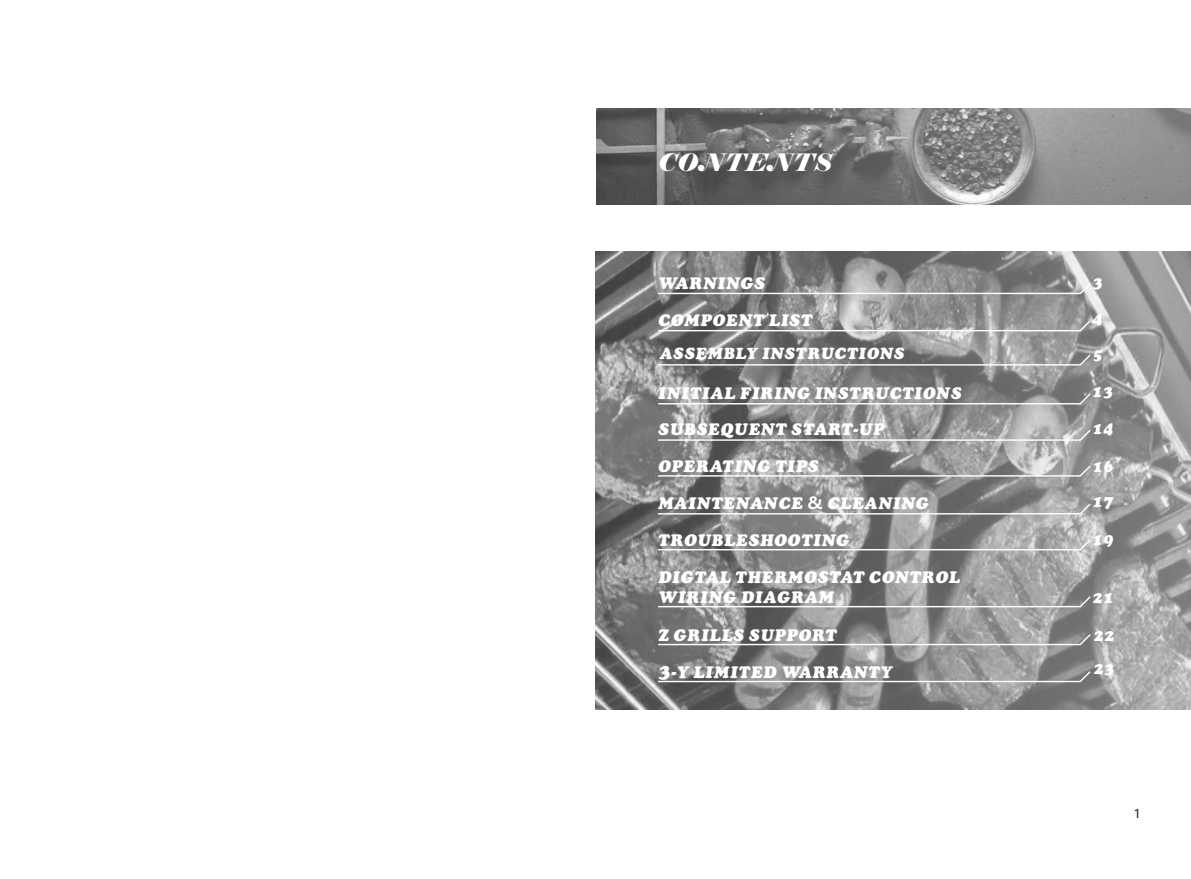
<style>
.page{position:relative;width:1191px;height:879px;background:#fff}
.page>*{position:absolute;margin:0;border:0;box-sizing:border-box;transform-origin:0 0}
.t1{font:italic 24px "Elephant";letter-spacing:.05em;color:#fff}
.t2{font:italic 700 16.5px/20.2px "Cooper Black Std";letter-spacing:.06em;color:#fff}
.t3{font:italic 700 16px "Cooper Black Std";letter-spacing:.06em;color:#fff}
.t4{font:12px "Microsoft Ya Hei";color:#231916}
.s1{font-family:"Microsoft Ya Hei";font-style:normal}
.s2{font-size:20px}
</style>
<div class="page">
<img style="left:595px;top:252px;width:596px;height:457px">
<img style="left:596px;top:108px;width:595px;height:96px">
<svg style="left:656px;top:281px;width:436px;height:14px;background:#989898"></svg>
<svg style="left:656px;top:319px;width:436px;height:13px;background:#9e9e9e"></svg>
<svg style="left:656px;top:353px;width:436px;height:13px;background:#888"></svg>
<svg style="left:656px;top:392px;width:436px;height:13px;background:#969696"></svg>
<svg style="left:656px;top:428px;width:436px;height:13px;background:#9d9d9d"></svg>
<svg style="left:656px;top:464px;width:436px;height:13px;background:#9e9e9e"></svg>
<svg style="left:656px;top:502px;width:436px;height:13px;background:#949494"></svg>
<svg style="left:656px;top:538px;width:436px;height:13px;background:#989898"></svg>
<svg style="left:656px;top:595px;width:436px;height:13px;background:#989898"></svg>
<svg style="left:656px;top:632px;width:436px;height:14px;background:#989898"></svg>
<svg style="left:656px;top:669px;width:436px;height:14px;background:#929292"></svg>
<h1 class="t1" style="left:658px;top:148px;width:175px">CONTENTS</h1>
<p class="t2" style="left:658px;top:276px;width:108px">WARNINGS</p>
<p class="t2" style="left:658px;top:312px;width:155px">COMPOENT LIST</p>
<p class="t2" style="left:1092px;top:274px;width:11px">3</p>
<p class="t2" style="left:1092px;top:311px;width:11px">4</p>
<p class="t3" style="left:660px;top:348px;width:246px">ASSEMBLY INSTRUCTIONS</p>
<p class="t2" style="left:1092px;top:347px;width:11px">5</p>
<p class="t2" style="left:658px;top:385px;width:305px">INITIAL FIRING INSTRUCTIONS</p>
<p class="t2" style="left:658px;top:422px;width:227px">SUBSEQUENT START-UP</p>
<p class="t2" style="left:658px;top:458px;width:162px">OPERATING TIPS</p>
<p class="t2" style="left:658px;top:495px;width:272px">MAINTENANCE <span class="s1">&amp;</span> CLEANING</p>
<p class="t2" style="left:658px;top:533px;width:192px">TROUBLESHOOTING</p>
<p class="t2" style="left:658px;top:570px;width:303px">DIGTAL THERMOSTAT CONTROL<br>WIRING DIAGRAM</p>
<p class="t2" style="left:658px;top:627px;width:180px">Z GRILLS SUPPORT</p>
<p class="t2" style="left:1092px;top:384px;width:22px">13</p>
<p class="t2" style="left:1092px;top:420px;width:22px">14</p>
<p class="t2" style="left:1092px;top:458px;width:22px">16</p>
<p class="t2" style="left:1092px;top:493px;width:22px">17</p>
<p class="t2" style="left:1092px;top:532px;width:22px">19</p>
<p class="t2" style="left:1092px;top:589px;width:22px">21</p>
<p class="t2" style="left:1093px;top:627px;width:22px">22</p>
<p class="t2" style="left:658px;top:664px;width:235px"><span class="s2">3</span>-Y LIMITED WARRANTY</p>
<p class="t2" style="left:1093px;top:660px;width:22px">23</p>
<p class="t4" style="left:1133px;top:808px;width:9px">1</p>
</div>
